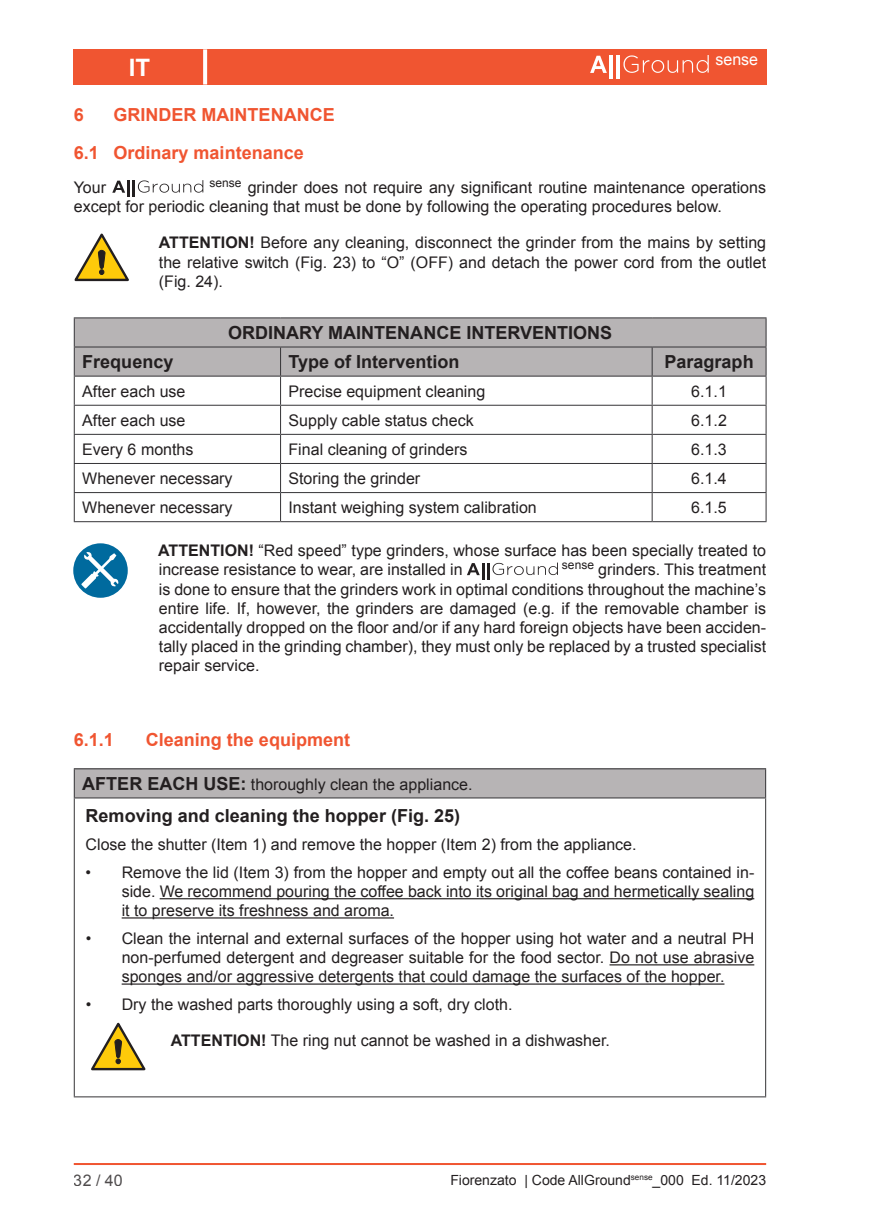
<style>
.page{position:relative;width:874px;height:1225px;background:#fff}
.page>*{position:absolute;margin:0;border:0;box-sizing:border-box;transform-origin:0 0}
.t1{font:700 24px "Arial";color:#fff}
.t2{font:700 18px "Arial";color:#231f20}
.t3{font:700 18px/38.6px "Arial";color:#f05531}
.t4{font:16px/19.2px "Arial";color:#231f20;text-align:justify}
.t5{font:16px "Arial";color:#fff}
.t6{font:14px "Arial";color:#231f20}
.s1{font-weight:700}
.s2{font-weight:700;font-size:18px}
</style>
<div class="page">
<div style="left:74px;top:49px;width:131px;height:35px;background:#f05531"></div>
<div style="left:205px;top:49px;width:560px;height:35px;background:#f05531"></div>
<svg style="left:203px;top:49px;width:4px;height:35px"></svg>
<svg style="left:623px;top:55px;width:85px;height:18px"></svg>
<svg style="left:590px;top:56px;width:16px;height:17px"></svg>
<hr style="left:609px;top:55px;width:3px;height:24px;background:#fff">
<svg style="left:616px;top:55px;width:3px;height:24px"></svg>
<hr style="left:74px;top:1163px;width:691px;height:2px;background:#f05531">
<svg style="left:138px;top:180px;width:65px;height:13px"></svg>
<svg style="left:112px;top:181px;width:13px;height:12px"></svg>
<hr style="left:127px;top:180px;width:3px;height:17px;background:#231f20">
<hr style="left:132px;top:180px;width:3px;height:17px;background:#231f20">
<hr style="left:74px;top:317px;width:206px;height:1px;background:#353437">
<hr style="left:280px;top:317px;width:371px;height:1px;background:#353437">
<hr style="left:651px;top:317px;width:115px;height:1px;background:#353437">
<svg style="left:74px;top:318px;width:692px;height:203px"></svg>
<hr style="left:74px;top:521px;width:206px;height:1px;background:#353437">
<hr style="left:280px;top:521px;width:371px;height:1px;background:#353437">
<hr style="left:651px;top:521px;width:115px;height:1px;background:#353437">
<svg style="left:492px;top:562px;width:65px;height:13px"></svg>
<svg style="left:467px;top:563px;width:12px;height:12px"></svg>
<hr style="left:481px;top:563px;width:3px;height:16px;background:#231f20">
<hr style="left:486px;top:563px;width:3px;height:16px;background:#231f20">
<div style="left:74px;top:769px;width:691px;height:29px;background:#b7b4b5"></div>
<hr style="left:74px;top:768px;width:691px;height:1px;background:#353437">
<svg style="left:74px;top:769px;width:1px;height:28px"></svg>
<hr style="left:74px;top:797px;width:691px;height:1px;background:#353437">
<hr style="left:74px;top:798px;width:1px;height:298px;background:#353437">
<hr style="left:764px;top:798px;width:1px;height:298px;background:#353437">
<hr style="left:74px;top:1096px;width:691px;height:1px;background:#353437">
<hr style="left:160px;top:898px;width:594px;height:1px;background:#231f20">
<hr style="left:122px;top:917px;width:272px;height:1px;background:#231f20">
<hr style="left:609px;top:964px;width:145px;height:1px;background:#231f20">
<hr style="left:122px;top:983px;width:602px;height:1px;background:#231f20">
<svg style="left:74px;top:233px;width:55px;height:49px"></svg>
<div style="left:73px;top:543px;width:55px;height:55px;background:#006a9e;border-radius:50%"></div>
<svg style="left:81px;top:552px;width:38px;height:36px"></svg>
<svg style="left:91px;top:1022px;width:54px;height:49px"></svg>
<h1 class="t1" style="left:129px;top:51px;width:23px">IT</h1>
<p class="t5" style="left:715px;top:49px;width:44px">sense</p>
<p class="t3" style="left:74px;top:96px;width:262px;text-indent:40px">GRINDER MAINTENANCE<br>6.1 Ordinary maintenance</p>
<p class="t4" style="left:74px;top:178px;width:34px">Your</p>
<p class="t3" style="left:74px;top:96px;width:12px">6</p>
<p class="t4" style="left:74px;top:178px;width:693px;text-indent:136px"><sup>sense</sup> grinder does not require any significant routine maintenance operations except for periodic cleaning that must be done by following the operating procedures below.</p>
<p class="t4" style="left:159px;top:233px;width:608px"><span class="s1">ATTENTION!</span> Before any cleaning, disconnect the grinder from the mains by setting the relative switch (Fig. 23) to “O” (OFF) and detach the power cord from the outlet (Fig. 24).</p>
<p class="t2" style="left:228px;top:321px;width:385px">ORDINARY MAINTENANCE INTERVENTIONS</p>
<p class="t2" style="left:82px;top:350px;width:93px">Frequency</p>
<p class="t2" style="left:288px;top:350px;width:172px">Type of Intervention</p>
<p class="t2" style="left:664px;top:350px;width:91px">Paragraph</p>
<p class="t4" style="left:82px;top:381px;width:105px">After each use</p>
<p class="t4" style="left:288px;top:381px;width:198px">Precise equipment cleaning</p>
<p class="t4" style="left:691px;top:381px;width:37px">6.1.1</p>
<p class="t4" style="left:82px;top:410px;width:105px">After each use</p>
<p class="t4" style="left:288px;top:410px;width:186px">Supply cable status check</p>
<p class="t4" style="left:691px;top:410px;width:37px">6.1.2</p>
<p class="t4" style="left:82px;top:440px;width:113px">Every 6 months</p>
<p class="t4" style="left:288px;top:440px;width:180px">Final cleaning of grinders</p>
<p class="t4" style="left:691px;top:440px;width:37px">6.1.3</p>
<p class="t4" style="left:82px;top:469px;width:152px">Whenever necessary</p>
<p class="t4" style="left:288px;top:469px;width:133px">Storing the grinder</p>
<p class="t4" style="left:691px;top:469px;width:37px">6.1.4</p>
<p class="t4" style="left:82px;top:498px;width:152px">Whenever necessary</p>
<p class="t4" style="left:288px;top:498px;width:250px">Instant weighing system calibration</p>
<p class="t4" style="left:691px;top:498px;width:37px">6.1.5</p>
<p class="t4" style="left:158px;top:541px;width:609px"><span class="s1">ATTENTION!</span> “Red speed” type grinders, whose surface has been specially treated to increase resistance to wear, are installed in</p>
<p class="t4" style="left:159px;top:560px;width:608px;text-indent:403px"><sup>sense</sup> grinders. This treatment is done to ensure that the grinders work in optimal conditions throughout the machine’s entire life. If, however, the grinders are damaged (e.g. if the removable chamber is accidentally dropped on the floor and/or if any hard foreign objects have been acciden&shy;tally placed in the grinding chamber), they must only be replaced by a trusted specialist repair service.</p>
<p class="t3" style="left:74px;top:721px;width:42px">6.1.1</p>
<p class="t3" style="left:146px;top:721px;width:206px">Cleaning the equipment</p>
<p class="t4" style="left:82px;top:775px;width:391px"><span class="s2">AFTER EACH USE:</span> thoroughly clean the appliance.</p>
<p class="t2" style="left:86px;top:804px;width:376px">Removing and cleaning the hopper (Fig. 25)</p>
<p class="t4" style="left:86px;top:835px;width:552px">Close the shutter (Item 1) and remove the hopper (Item 2) from the appliance.</p>
<p class="t4" style="left:122px;top:862px;width:633px;text-indent:-36px">• Remove the lid (Item 3) from the hopper and empty out all the coffee beans contained in&shy;side. We recommend pouring the coffee back into its original bag and hermetically sealing it to preserve its freshness and aroma.</p>
<p class="t4" style="left:122px;top:929px;width:633px;text-indent:-36px">• Clean the internal and external surfaces of the hopper using hot water and a neutral PH non-perfumed detergent and degreaser suitable for the food sector. Do not use abrasive sponges and/or aggressive detergents that could damage the surfaces of the hopper.</p>
<p class="t4" style="left:86px;top:995px;width:428px">• Dry the washed parts thoroughly using a soft, dry cloth.</p>
<p class="t4" style="left:171px;top:1031px;width:440px"><span class="s1">ATTENTION!</span> The ring nut cannot be washed in a dishwasher.</p>
<p class="t4" style="left:74px;top:1170px;width:50px">32 / 40</p>
<p class="t6" style="left:450px;top:1170px;width:317px">Fiorenzato | Code AllGround<sup>sense</sup>_000 Ed. 11/2023</p>
</div>
